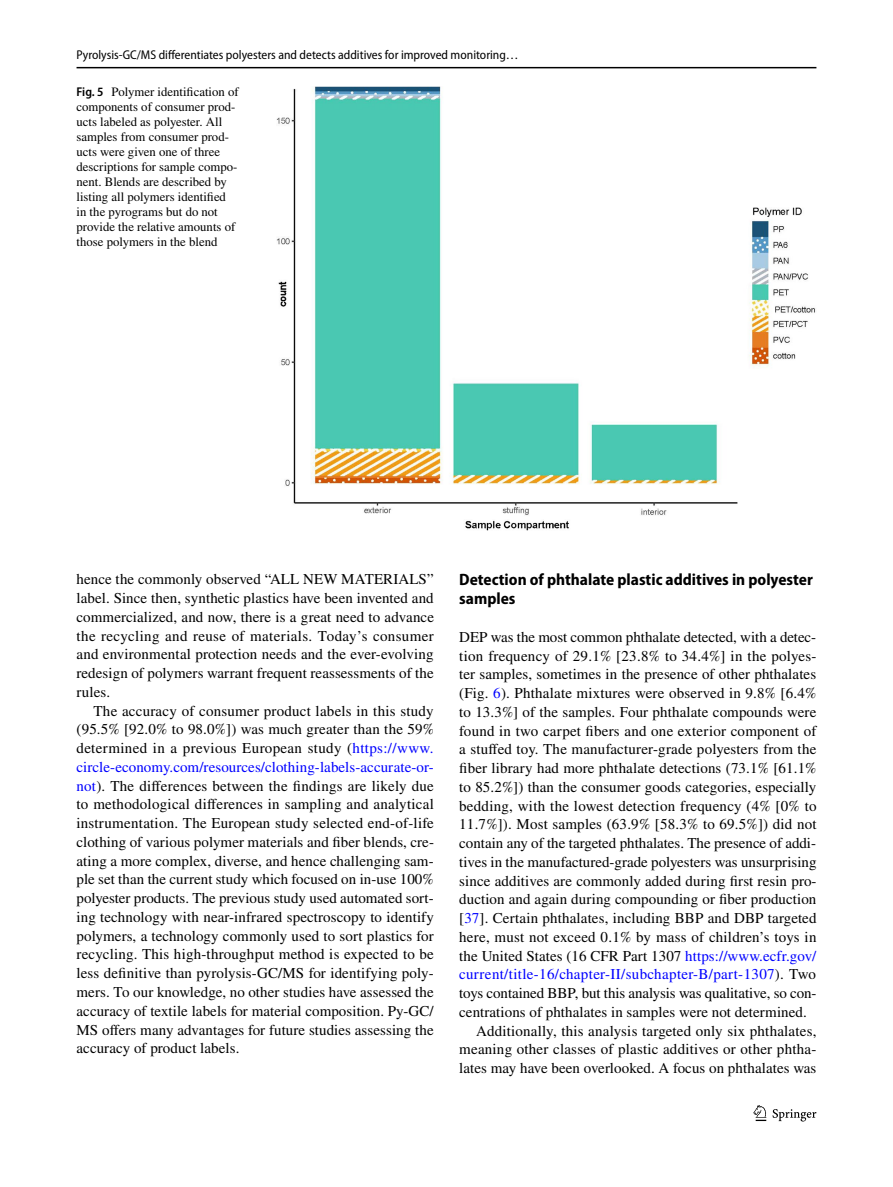
<style>
.page{position:relative;width:893px;height:1187px;background:#fff}
.page>*{position:absolute;margin:0;border:0;box-sizing:border-box;transform-origin:0 0}
.t1{font:700 semi-condensed 16.5px/18.8px "Myriad Pro";color:#000}
.t2{font:15px/18.8px "STIX";letter-spacing:.005em;color:#000;text-align:justify}
.t3{font:15px "STIX";letter-spacing:.02em;color:#00f}
.t4{font:12.75px/15px "STIX";color:#000}
.t5{font:12.75px "Myriad Pro Semi Cn 3";color:#000}
.s1{font-family:"Myriad Pro";font-weight:600;font-stretch:semi-condensed}
.s2{color:#00f}
.s3{color:#000}
</style>
<div class="page">
<hr style="left:77px;top:67px;width:739px;height:1px;background:#000">
<svg style="left:753px;top:1105px;width:13px;height:15px"></svg>
<svg style="left:773px;top:1109px;width:43px;height:12px"></svg>
<img style="left:276px;top:87px;width:539px;height:444px">
<p class="t5" style="left:77px;top:48px;width:443px">Pyrolysis-GC/MS differentiates polyesters and detects additives for improved monitoring…</p>
<p class="t4" style="left:77px;top:85px;width:164px"><span class="s1">Fig. 5</span> Polymer identification of components of consumer prod&shy;ucts labeled as polyester. All samples from consumer prod&shy;ucts were given one of three descriptions for sample compo&shy;nent. Blends are described by listing all polymers identified in the pyrograms but do not provide the relative amounts of those polymers in the blend</p>
<p class="t2" style="left:77px;top:571px;width:359px">hence the commonly observed “ALL NEW MATERIALS” label. Since then, synthetic plastics have been invented and commercialized, and now, there is a great need to advance the recycling and reuse of materials. Today’s consumer and environmental protection needs and the ever-evolving redesign of polymers warrant frequent reassessments of the rules.</p>
<p class="t2" style="left:77px;top:702px;width:359px;text-indent:17px">The accuracy of consumer product labels in this study (95.5% [92.0% to 98.0%]) was much greater than the 59% determined in a previous European study (<span class="s2">https://www. circle-economy.com/resources/clothing-labels-accurate-or&shy;not</span>). The differences between the findings are likely due to methodological differences in sampling and analytical instrumentation. The European study selected end-of-life clothing of various polymer materials and fiber blends, cre&shy;ating a more complex, diverse, and hence challenging sam&shy;ple set than the current study which focused on in-use 100% polyester products. The previous study used automated sort&shy;ing technology with near-infrared spectroscopy to identify polymers, a technology commonly used to sort plastics for recycling. This high-throughput method is expected to be less definitive than pyrolysis-GC/MS for identifying poly&shy;mers. To our knowledge, no other studies have assessed the accuracy of textile labels for material composition. Py-GC/ MS offers many advantages for future studies assessing the accuracy of product labels.</p>
<p class="t1" style="left:459px;top:570px;width:355px">Detection of phthalate plastic additives in polyester samples</p>
<p class="t2" style="left:459px;top:628px;width:358px">DEP was the most common phthalate detected, with a detec-</p>
<p class="t2" style="left:459px;top:647px;width:359px">tion frequency of 29.1% [23.8% to 34.4%] in the polyes-</p>
<p class="t2" style="left:459px;top:665px;width:358px">ter samples, sometimes in the presence of other phthalates</p>
<p class="t2" style="left:459px;top:684px;width:359px">(Fig. <span class="s2">6</span>). Phthalate mixtures were observed in 9.8% [6.4%</p>
<p class="t2" style="left:459px;top:703px;width:359px">to 13.3%] of the samples. Four phthalate compounds were</p>
<p class="t2" style="left:459px;top:722px;width:359px">found in two carpet fibers and one exterior component of</p>
<p class="t2" style="left:459px;top:740px;width:359px">a stuffed toy. The manufacturer-grade polyesters from the</p>
<p class="t2" style="left:459px;top:759px;width:359px">fiber library had more phthalate detections (73.1% [61.1%</p>
<p class="t2" style="left:459px;top:778px;width:358px">to 85.2%]) than the consumer goods categories, especially</p>
<p class="t2" style="left:459px;top:797px;width:359px">bedding, with the lowest detection frequency (4% [0% to</p>
<p class="t2" style="left:459px;top:815px;width:359px">11.7%]). Most samples (63.9% [58.3% to 69.5%]) did not</p>
<p class="t2" style="left:459px;top:834px;width:358px">contain any of the targeted phthalates. The presence of addi-</p>
<p class="t2" style="left:459px;top:853px;width:359px">tives in the manufactured-grade polyesters was unsurprising</p>
<p class="t2" style="left:459px;top:872px;width:359px">since additives are commonly added during first resin pro-</p>
<p class="t2" style="left:459px;top:890px;width:359px">duction and again during compounding or fiber production</p>
<p class="t2" style="left:459px;top:909px;width:359px">[<span class="s2">37</span>]. Certain phthalates, including BBP and DBP targeted</p>
<p class="t2" style="left:459px;top:928px;width:359px">here, must not exceed 0.1% by mass of children’s toys in</p>
<p class="t2" style="left:459px;top:947px;width:359px">the United States (16 CFR Part 1307 <span class="s2">https://www.ecfr.gov/</span></p>
<p class="t3" style="left:459px;top:964px;width:358px">current/title-16/chapter-II/subchapter-B/part-1307<span class="s3">). Two</span></p>
<p class="t2" style="left:459px;top:984px;width:359px">toys contained BBP, but this analysis was qualitative, so con-</p>
<p class="t2" style="left:459px;top:1003px;width:349px">centrations of phthalates in samples were not determined.</p>
<p class="t2" style="left:476px;top:1022px;width:342px">Additionally, this analysis targeted only six phthalates,</p>
<p class="t2" style="left:459px;top:1040px;width:359px">meaning other classes of plastic additives or other phtha-</p>
<p class="t2" style="left:459px;top:1059px;width:359px">lates may have been overlooked. A focus on phthalates was</p>
</div>
